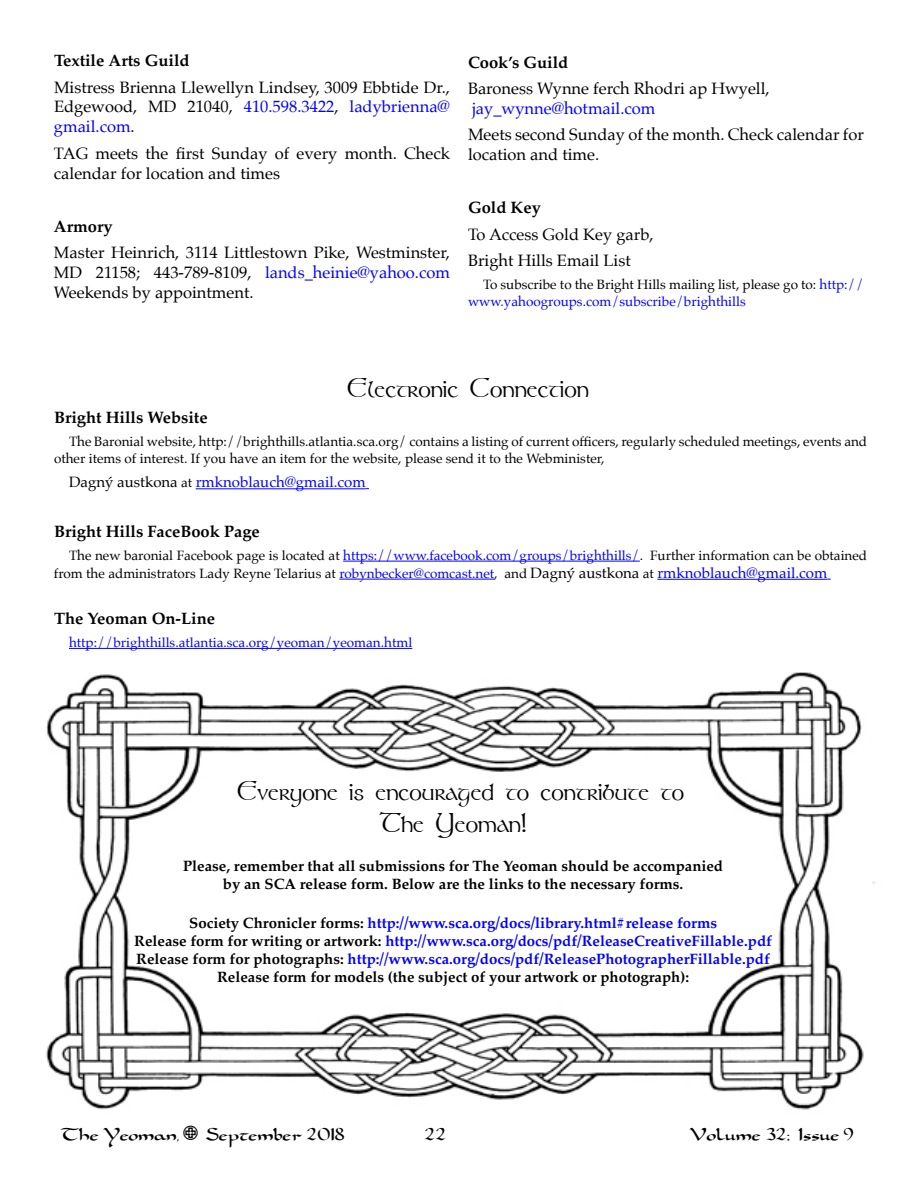
<style>
.page{position:relative;width:918px;height:1188px;background:#fff}
.page>*{position:absolute;margin:0;border:0;box-sizing:border-box;transform-origin:0 0}
.t1{font:27px/32.4px "Stonehenge";color:#000;text-align:center}
.t2{font:21px "Dorovar FLF Carolus";color:#000}
.t3{font:16.5px/19.8px "Palatino";color:#000}
.t4{font:700 16.5px "Palatino";color:#000}
.t5{font:16.5px "Palatino";color:#00f}
.t6{font:700 15px/18px "Palatino";color:#00f;text-align:center}
.t7{font:700 15px/18px "Palatino";color:#000;text-align:center}
.t8{font:15px "Palatino";color:#00f}
.t9{font:13.5px/16.2px "Palatino";color:#000}
.t10{font:13.5px "Palatino";color:#00f}
.s1{color:#00f}
.s2{color:#000}
.s3{font-size:13.5px;color:#000}
.s4{font-size:15px}
.s5{font-size:15px;color:#00f}
</style>
<div class="page">
<img style="left:46px;top:673px;width:829px;height:437px">
<hr style="left:196px;top:488px;width:170px;height:1px;background:#00f">
<hr style="left:343px;top:561px;width:297px;height:1px;background:#00f">
<hr style="left:339px;top:579px;width:155px;height:1px;background:#00f">
<hr style="left:657px;top:579px;width:170px;height:1px;background:#00f">
<hr style="left:69px;top:648px;width:343px;height:1px;background:#00f">
<p class="t4" style="left:54px;top:46px;width:137px">Textile Arts Guild</p>
<p class="t3" style="left:54px;top:77px;width:398px;text-align:justify">Mistress Brienna Llewellyn Lindsey, 3009 Ebbtide Dr., Edgewood, MD 21040, <span class="s1">410.598.3422</span>, <span class="s1">ladybrienna@ gmail.com</span>.</p>
<p class="t3" style="left:54px;top:143px;width:398px">TAG meets the first Sunday of every month. Check calendar for location and times</p>
<p class="t4" style="left:54px;top:212px;width:60px">Armory</p>
<p class="t3" style="left:54px;top:243px;width:398px;text-align:justify">Master Heinrich, 3114 Littlestown Pike, Westminster, MD 21158; 443-789-8109, <span class="s1">lands_heinie@yahoo.com </span>Weekends by appointment.</p>
<p class="t4" style="left:468px;top:48px;width:102px">Cook’s Guild</p>
<p class="t3" style="left:468px;top:79px;width:303px">Baroness Wynne ferch Rhodri ap Hwyell,</p>
<p class="t5" style="left:472px;top:95px;width:185px">jay_wynne@hotmail.com</p>
<p class="t3" style="left:468px;top:125px;width:398px">Meets second Sunday of the month. Check calendar for location and time.</p>
<p class="t4" style="left:468px;top:194px;width:74px">Gold Key</p>
<p class="t3" style="left:468px;top:221px;width:187px;line-height:26.5px">To Access Gold Key garb,<br>Bright Hills Email List</p>
<p class="t9" style="left:468px;top:277px;width:397px;text-indent:15px">To subscribe to the Bright Hills mailing list, please go to: <span class="s1">http:// www.yahoogroups.com/subscribe/brighthills</span></p>
<h1 class="t1" style="left:347px;top:372px;width:243px">Electronic Connection</h1>
<p class="t4" style="left:54px;top:404px;width:155px">Bright Hills Website</p>
<p class="t9" style="left:54px;top:434px;width:815px;text-indent:15px">The Baronial website, http://brighthills.atlantia.sca.org/ contains a listing of current officers, regularly scheduled meetings, events and other items of interest. If you have an item for the website, please send it to the Webminister,</p>
<p class="t8" style="left:69px;top:470px;width:298px"><span class="s2">Dagný austkona</span> <span class="s3">at</span> rmknoblauch@gmail.com</p>
<p class="t4" style="left:54px;top:517px;width:207px">Bright Hills FaceBook Page</p>
<p class="t9" style="left:54px;top:546px;width:815px;line-height:18px;text-indent:15px">The new baronial Facebook page is located at <span class="s1">https://www.facebook.com/groups/brighthills/</span>. Further information can be obtained from the administrators Lady Reyne Telarius at <span class="s1">robynbecker@comcast.net</span>, and <span class="s4">Dagný austkona</span> at <span class="s5">rmknoblauch@gmail.com</span></p>
<p class="t4" style="left:54px;top:604px;width:163px">The Yeoman On-Line</p>
<p class="t10" style="left:69px;top:631px;width:345px">http://brighthills.atlantia.sca.org/yeoman/yeoman.html</p>
<h1 class="t1" style="left:237px;top:776px;width:449px">Everyone is encouraged to contribute to<br>The Yeoman!</h1>
<p class="t7" style="left:183px;top:856px;width:542px">Please, remember that all submissions for The Yeoman should be accompanied by an SCA release form. Below are the links to the necessary forms.</p>
<p class="t6" style="left:134px;top:914px;width:639px"><span class="s2">Society Chronicler forms:</span> http://www.sca.org/docs/library.html#release forms<br><span class="s2">Release form for writing or artwork:</span> http://www.sca.org/docs/pdf/ReleaseCreativeFillable.pdf <span class="s2">Release form for photographs:</span> http://www.sca.org/docs/pdf/ReleasePhotographerFillable.pdf <span class="s2">Release form for models (the subject of your artwork or photograph):</span></p>
<h2 class="t2" style="left:61px;top:1123px;width:286px">The Yeoman, •• September 2018</h2>
<h2 class="t2" style="left:424px;top:1123px;width:24px">22</h2>
<h2 class="t2" style="left:690px;top:1123px;width:166px">Volume 32: Issue 9</h2>
</div>
